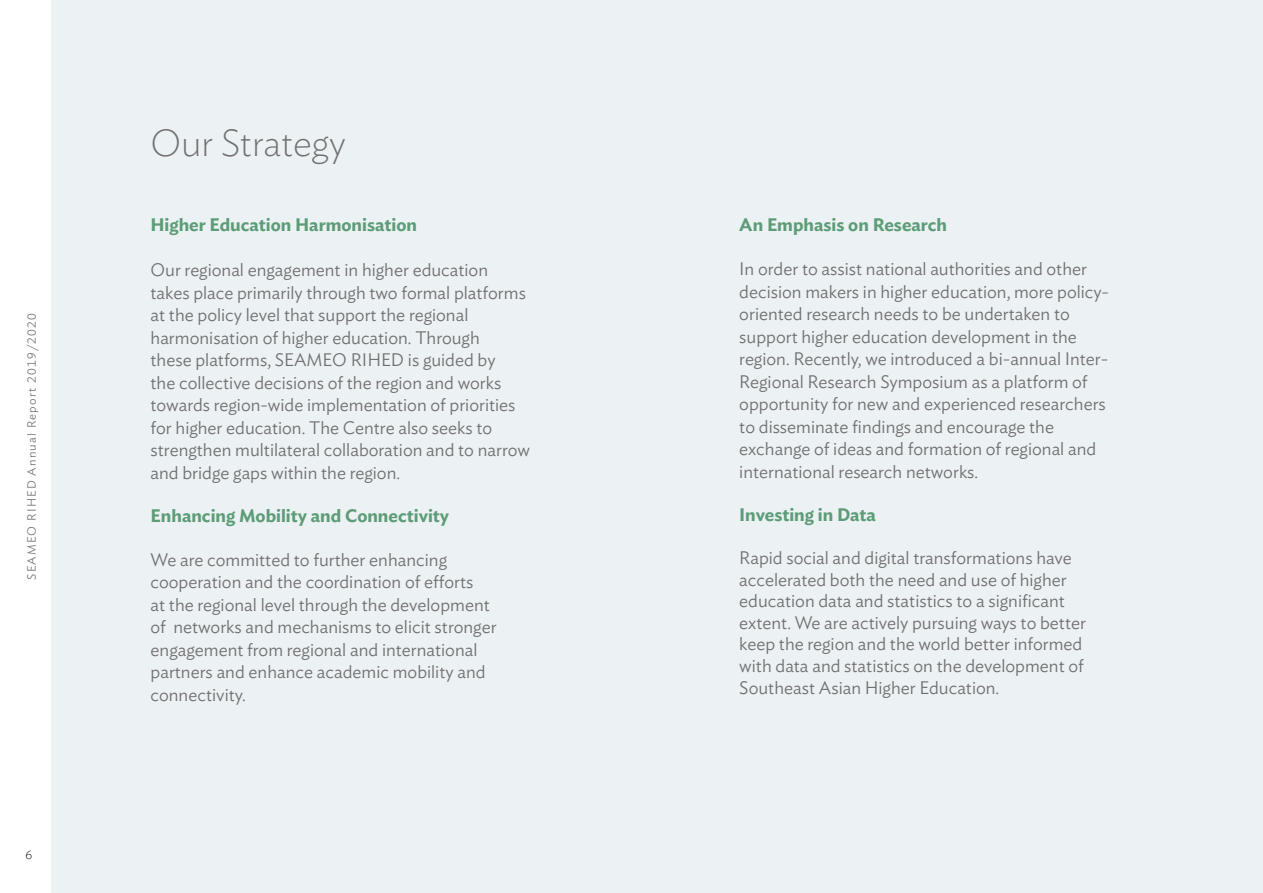
<style>
.page{position:relative;width:1263px;height:893px;background:#fff}
.page>*{position:absolute;margin:0;border:0;box-sizing:border-box;transform-origin:0 0}
.t1{font:200 37.5px "Ideal Sans";color:#706f70}
.t2{font:300 18px/22.5px "Ideal Sans";color:#706f70}
.t3{font:600 18px "Ideal Sans";color:#5c9c76}
.t4{font:300 12px "Ideal Sans";letter-spacing:.1em;color:#797879}
.t5{font:200 12px "Ideal Sans";color:#000}
</style>
<div class="page">
<div style="left:51px;top:0;width:1212px;height:893px;background:#ecf1f4"></div>
<p class="t4" style="left:22px;top:580px;width:268px;rotate:-90deg">SEAMEO RIHED Annual Report 2019/2020</p>
<p class="t5" style="left:26px;top:846px;width:8px">6</p>
<h1 class="t1" style="left:151px;top:114px;width:197px">Our Strategy</h1>
<p class="t3" style="left:151px;top:211px;width:268px">Higher Education Harmonisation</p>
<p class="t2" style="left:151px;top:257px;width:381px">Our regional engagement in higher education takes place primarily through two formal platforms at the policy level that support the regional harmonisation of higher education. Through<br>these platforms, SEAMEO RIHED is guided by<br>the collective decisions of the region and works towards region-wide implementation of priorities for higher education. The Centre also seeks to strengthen multilateral collaboration and to narrow and bridge gaps within the region.</p>
<p class="t3" style="left:151px;top:501px;width:300px">Enhancing Mobility and Connectivity</p>
<p class="t2" style="left:151px;top:547px;width:347px">We are committed to further enhancing cooperation and the coordination of efforts<br>at the regional level through the development of networks and mechanisms to elicit stronger engagement from regional and international partners and enhance academic mobility and connectivity.</p>
<p class="t3" style="left:739px;top:211px;width:209px">An Emphasis on Research</p>
<p class="t2" style="left:739px;top:256px;width:371px">In order to assist national authorities and other decision makers in higher education, more policy&shy;oriented research needs to be undertaken to support higher education development in the region. Recently, we introduced a bi-annual Inter-Regional Research Symposium as a platform of opportunity for new and experienced researchers to disseminate findings and encourage the exchange of ideas and formation of regional and international research networks.</p>
<p class="t3" style="left:739px;top:500px;width:138px">Investing in Data</p>
<p class="t2" style="left:739px;top:545px;width:348px;line-height:21.6px">Rapid social and digital transformations have accelerated both the need and use of higher education data and statistics to a significant extent. We are actively pursuing ways to better keep the region and the world better informed with data and statistics on the development of Southeast Asian Higher Education.</p>
</div>
